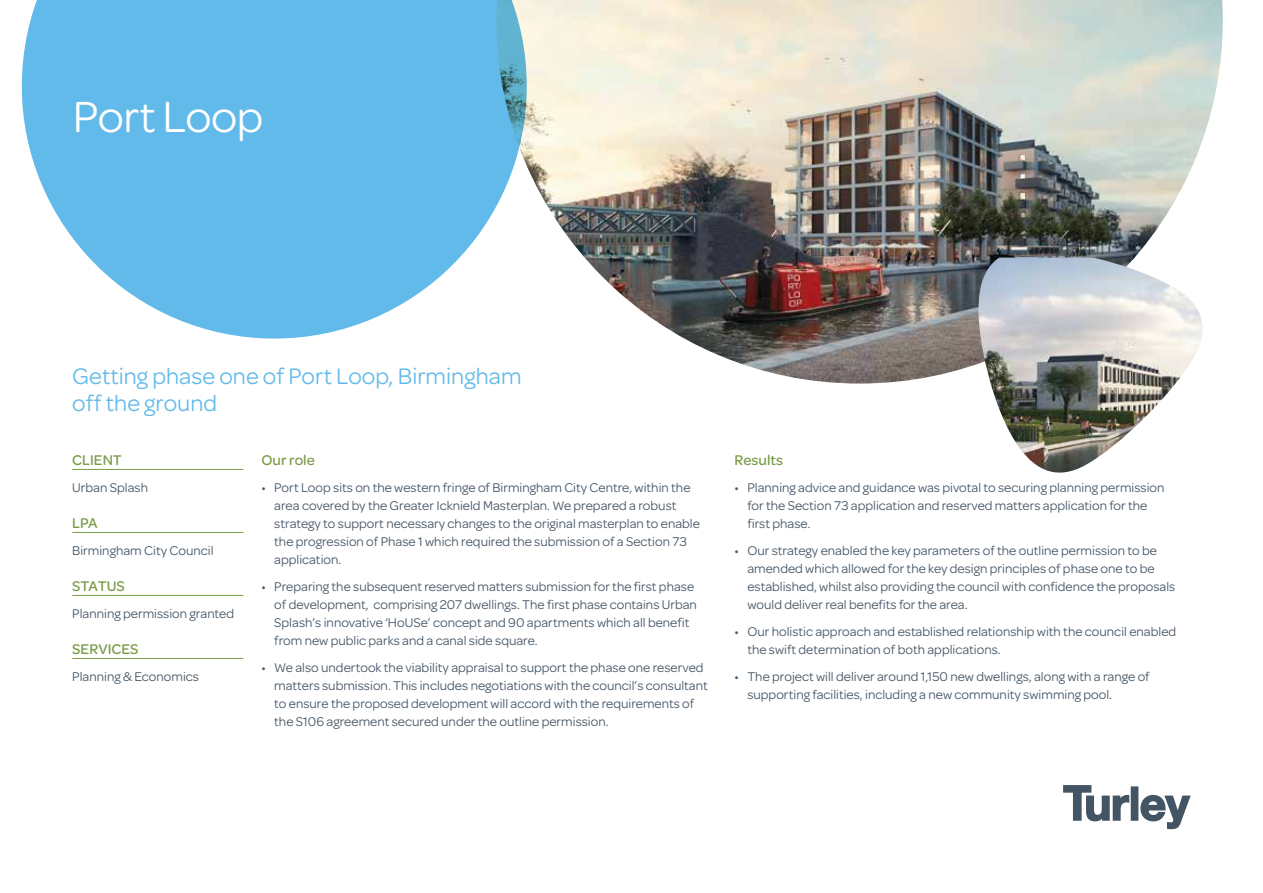
<style>
.page{position:relative;width:1263px;height:893px;background:#fff}
.page>*{position:absolute;margin:0;border:0;box-sizing:border-box;transform-origin:0 0}
.t1{font:46.5px "Omnes";letter-spacing:-.01em;color:#fff}
.t2{font:24px/27px "Omnes";color:#62baea}
.t3{font:500 15px "Omnes";color:#7a9c48}
.t4{font:13.5px/18px "Omnes";color:#435464}
</style>
<div class="page">
<img style="left:527px;top:0;width:696px;height:384px">
<img style="left:975px;top:258px;width:234px;height:215px">
<svg style="left:22px;top:0;width:505px;height:339px;fill:#62baea"></svg>
<svg style="left:1063px;top:785px;width:67px;height:37px"></svg>
<div style="left:1131px;top:786px;width:7px;height:35px;background:#435464"></div>
<svg style="left:1140px;top:794px;width:51px;height:36px"></svg>
<hr style="left:72px;top:469px;width:171px;height:1px;background:#7a9c48">
<hr style="left:72px;top:532px;width:171px;height:1px;background:#7a9c48">
<hr style="left:72px;top:595px;width:171px;height:1px;background:#7a9c48">
<hr style="left:72px;top:658px;width:171px;height:1px;background:#7a9c48">
<h1 class="t1" style="left:73px;top:85px;width:192px">Port Loop</h1>
<h2 class="t2" style="left:72px;top:361px;width:451px">Getting phase one of Port Loop, Birmingham off the ground</h2>
<p class="t3" style="left:261px;top:449px;width:55px">Our role</p>
<p class="t4" style="left:274px;top:477px;width:427px;text-indent:-13px">• Port Loop sits on the western fringe of Birmingham City Centre, within the area covered by the Greater Icknield Masterplan. We prepared a robust strategy to support necessary changes to the original masterplan to enable the progression of Phase 1 which required the submission of a Section 73 application.</p>
<p class="t4" style="left:274px;top:576px;width:424px;text-indent:-13px">• Preparing the subsequent reserved matters submission for the first phase of development, comprising 207 dwellings. The first phase contains Urban Splash’s innovative ‘HoUSe’ concept and 90 apartments which all benefit from new public parks and a canal side square.</p>
<p class="t4" style="left:274px;top:657px;width:435px;text-indent:-13px">• We also undertook the viability appraisal to support the phase one reserved matters submission. This includes negotiations with the council’s consultant to ensure the proposed development will accord with the requirements of the S106 agreement secured under the outline permission.</p>
<p class="t3" style="left:72px;top:449px;width:51px">CLIENT</p>
<p class="t4" style="left:72px;top:477px;width:77px">Urban Splash</p>
<p class="t3" style="left:72px;top:512px;width:27px">LPA</p>
<p class="t4" style="left:72px;top:540px;width:143px">Birmingham City Council</p>
<p class="t3" style="left:72px;top:575px;width:54px">STATUS</p>
<p class="t4" style="left:72px;top:603px;width:163px">Planning permission granted</p>
<p class="t3" style="left:72px;top:638px;width:68px">SERVICES</p>
<p class="t4" style="left:72px;top:666px;width:128px">Planning &amp; Economics</p>
<p class="t3" style="left:735px;top:449px;width:50px">Results</p>
<p class="t4" style="left:747px;top:477px;width:419px;text-indent:-13px">• Planning advice and guidance was pivotal to securing planning permission for the Section 73 application and reserved matters application for the first phase.</p>
<p class="t4" style="left:747px;top:540px;width:429px;text-indent:-13px">• Our strategy enabled the key parameters of the outline permission to be amended which allowed for the key design principles of phase one to be established, whilst also providing the council with confidence the proposals would deliver real benefits for the area.</p>
<p class="t4" style="left:747px;top:621px;width:430px;text-indent:-13px">• Our holistic approach and established relationship with the council enabled the swift determination of both applications.</p>
<p class="t4" style="left:747px;top:666px;width:404px;text-indent:-13px">• The project will deliver around 1,150 new dwellings, along with a range of supporting facilities, including a new community swimming pool.</p>
</div>
